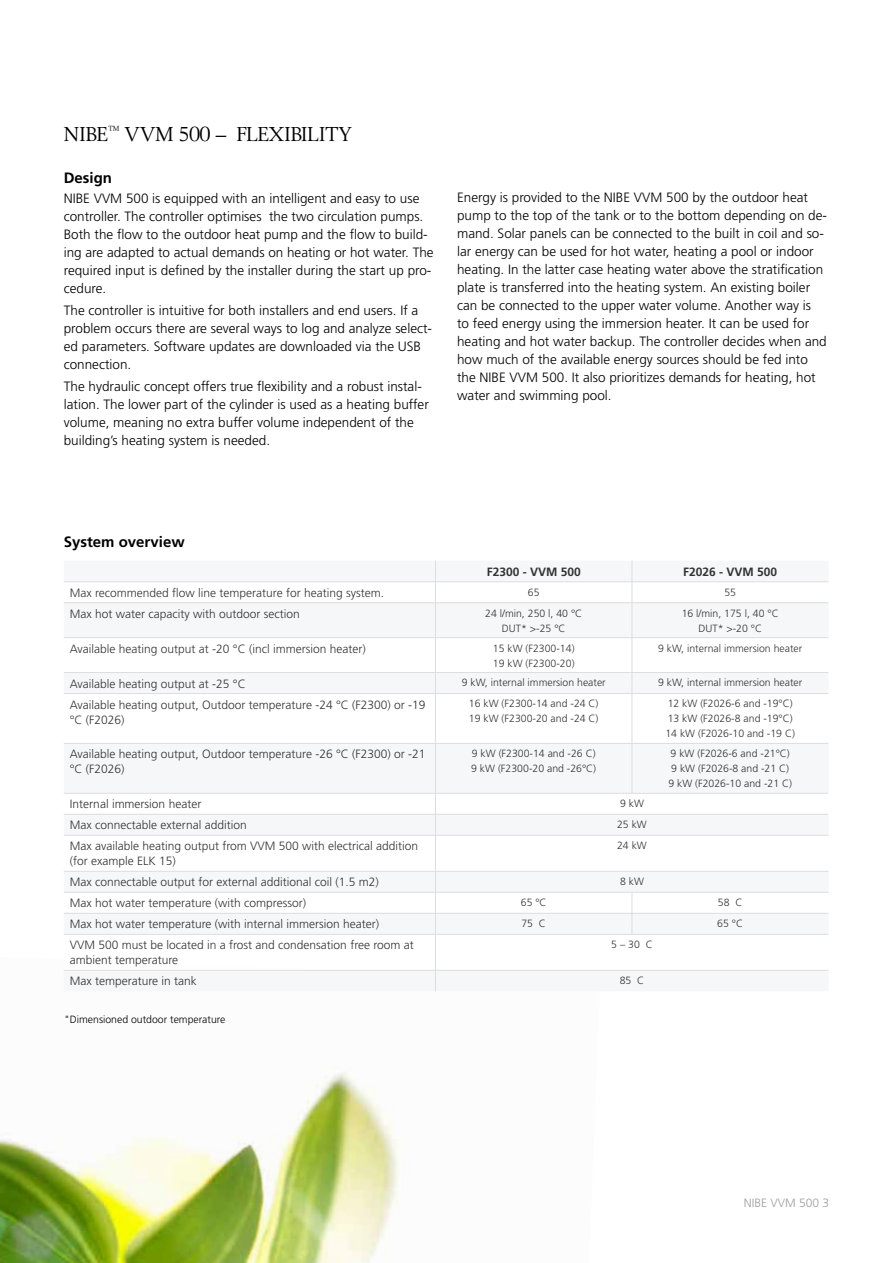
<style>
.page{position:relative;width:893px;height:1263px;background:#fff}
.page>*{position:absolute;margin:0;border:0;box-sizing:border-box;transform-origin:0 0}
.t1{font:21px "Berling";color:#000}
.t2{font:700 15px "Frutiger";color:#000}
.t3{font:300 13.5px/18px "Frutiger";color:#000}
.t4{font:300 12px/15px "Frutiger";color:#000}
.t5{font:700 12px "Frutiger CE";color:#000}
.t6{font:300 12px "Frutiger";color:#9d9d9c}
.t7{font:300 10.5px/15px "Frutiger";color:#000}
</style>
<div class="page">
<img style="left:0;top:991px;width:436px;height:272px">
<svg style="left:64px;top:561px;width:764px;height:430px;fill:#f6f7f9"></svg>
<svg style="left:64px;top:694px;width:764px;height:276px"></svg>
<hr style="left:64px;top:581px;width:371px;height:1px;background:#d4d5d7">
<hr style="left:435px;top:581px;width:197px;height:1px;background:#d4d5d7">
<svg style="left:435px;top:561px;width:1px;height:41px"></svg>
<hr style="left:632px;top:581px;width:196px;height:1px;background:#d4d5d7">
<svg style="left:632px;top:561px;width:1px;height:41px"></svg>
<hr style="left:64px;top:602px;width:371px;height:1px;background:#d4d5d7">
<hr style="left:435px;top:602px;width:197px;height:1px;background:#d4d5d7">
<hr style="left:435px;top:603px;width:1px;height:34px;background:#d4d5d7">
<hr style="left:632px;top:602px;width:196px;height:1px;background:#d4d5d7">
<hr style="left:632px;top:603px;width:1px;height:34px;background:#d4d5d7">
<hr style="left:64px;top:637px;width:371px;height:1px;background:#d4d5d7">
<hr style="left:435px;top:637px;width:197px;height:1px;background:#d4d5d7">
<hr style="left:435px;top:638px;width:1px;height:34px;background:#d4d5d7">
<hr style="left:632px;top:637px;width:196px;height:1px;background:#d4d5d7">
<hr style="left:632px;top:638px;width:1px;height:34px;background:#d4d5d7">
<hr style="left:64px;top:672px;width:371px;height:1px;background:#d4d5d7">
<hr style="left:435px;top:672px;width:197px;height:1px;background:#d4d5d7">
<svg style="left:435px;top:673px;width:1px;height:20px"></svg>
<hr style="left:632px;top:672px;width:196px;height:1px;background:#d4d5d7">
<svg style="left:632px;top:673px;width:1px;height:20px"></svg>
<hr style="left:64px;top:693px;width:371px;height:1px;background:#d4d5d7">
<hr style="left:435px;top:693px;width:197px;height:1px;background:#d4d5d7">
<hr style="left:435px;top:694px;width:1px;height:49px;background:#d4d5d7">
<hr style="left:632px;top:693px;width:196px;height:1px;background:#d4d5d7">
<hr style="left:632px;top:694px;width:1px;height:49px;background:#d4d5d7">
<hr style="left:64px;top:743px;width:371px;height:1px;background:#d4d5d7">
<hr style="left:435px;top:743px;width:197px;height:1px;background:#d4d5d7">
<hr style="left:435px;top:744px;width:1px;height:49px;background:#d4d5d7">
<hr style="left:632px;top:743px;width:196px;height:1px;background:#d4d5d7">
<hr style="left:632px;top:744px;width:1px;height:49px;background:#d4d5d7">
<hr style="left:64px;top:793px;width:371px;height:1px;background:#d4d5d7">
<hr style="left:435px;top:793px;width:197px;height:1px;background:#d4d5d7">
<hr style="left:632px;top:793px;width:196px;height:1px;background:#d4d5d7">
<hr style="left:64px;top:814px;width:371px;height:1px;background:#d4d5d7">
<hr style="left:435px;top:814px;width:197px;height:1px;background:#d4d5d7">
<svg style="left:435px;top:793px;width:1px;height:42px"></svg>
<hr style="left:632px;top:814px;width:196px;height:1px;background:#d4d5d7">
<hr style="left:64px;top:835px;width:371px;height:1px;background:#d4d5d7">
<hr style="left:435px;top:835px;width:197px;height:1px;background:#d4d5d7">
<hr style="left:435px;top:835px;width:1px;height:36px;background:#d4d5d7">
<hr style="left:632px;top:835px;width:196px;height:1px;background:#d4d5d7">
<hr style="left:64px;top:871px;width:371px;height:1px;background:#d4d5d7">
<hr style="left:435px;top:871px;width:197px;height:1px;background:#d4d5d7">
<hr style="left:632px;top:871px;width:196px;height:1px;background:#d4d5d7">
<hr style="left:64px;top:892px;width:371px;height:1px;background:#d4d5d7">
<hr style="left:435px;top:892px;width:197px;height:1px;background:#d4d5d7">
<hr style="left:632px;top:892px;width:196px;height:1px;background:#d4d5d7">
<hr style="left:64px;top:913px;width:371px;height:1px;background:#d4d5d7">
<hr style="left:435px;top:913px;width:197px;height:1px;background:#d4d5d7">
<svg style="left:435px;top:871px;width:1px;height:63px"></svg>
<hr style="left:632px;top:913px;width:196px;height:1px;background:#d4d5d7">
<svg style="left:632px;top:892px;width:1px;height:42px"></svg>
<hr style="left:64px;top:934px;width:371px;height:1px;background:#d4d5d7">
<hr style="left:435px;top:934px;width:197px;height:1px;background:#d4d5d7">
<hr style="left:435px;top:934px;width:1px;height:36px;background:#d4d5d7">
<hr style="left:632px;top:934px;width:196px;height:1px;background:#d4d5d7">
<hr style="left:64px;top:970px;width:371px;height:1px;background:#d4d5d7">
<hr style="left:435px;top:970px;width:197px;height:1px;background:#d4d5d7">
<svg style="left:435px;top:970px;width:1px;height:21px"></svg>
<hr style="left:632px;top:970px;width:196px;height:1px;background:#d4d5d7">
<h1 class="t1" style="left:64px;top:123px;width:231px">NIBE<sup>™</sup> VVM 500 – flexibilit</h1>
<h1 class="t1" style="left:338px;top:123px;width:15px">y</h1>
<p class="t2" style="left:64px;top:169px;width:50px">Design</p>
<p class="t3" style="left:64px;top:189px;width:371px">NIBE VVM 500 is equipped with an intelligent and easy to use controller. The controller optimises the two circulation pumps.<br>Both the flow to the outdoor heat pump and the flow to build&shy;ing are adapted to actual demands on heating or hot water. The required input is defined by the installer during the start up pro&shy;cedure.</p>
<p class="t3" style="left:64px;top:302px;width:370px">The controller is intuitive for both installers and end users. If a problem occurs there are several ways to log and analyze select&shy;ed parameters. Software updates are downloaded via the USB connection.</p>
<p class="t3" style="left:64px;top:378px;width:367px">The hydraulic concept offers true flexibility and a robust instal&shy;lation. The lower part of the cylinder is used as a heating buffer volume, meaning no extra buffer volume independent of the building’s heating system is needed.</p>
<p class="t3" style="left:457px;top:189px;width:371px">Energy is provided to the NIBE VVM 500 by the outdoor heat pump to the top of the tank or to the bottom depending on de&shy;mand. Solar panels can be connected to the built in coil and so&shy;lar energy can be used for hot water, heating a pool or indoor heating. In the latter case heating water above the stratification plate is transferred into the heating system. An existing boiler can be connected to the upper water volume. Another way is<br>to feed energy using the immersion heater. It can be used for heating and hot water backup. The controller decides when and how much of the available energy sources should be fed into the NIBE VVM 500. It also prioritizes demands for heating, hot water and swimming pool.</p>
<p class="t2" style="left:64px;top:533px;width:122px">System overview</p>
<p class="t5" style="left:487px;top:564px;width:96px">F2300 - VVM 500</p>
<p class="t5" style="left:683px;top:564px;width:96px">F2026 - VVM 500</p>
<p class="t4" style="left:70px;top:585px;width:316px">Max recommended flow line temperature for heating system.</p>
<p class="t7" style="left:528px;top:585px;width:13px">65</p>
<p class="t7" style="left:724px;top:585px;width:13px">55</p>
<p class="t4" style="left:70px;top:606px;width:232px">Max hot water capacity with outdoor section</p>
<p class="t7" style="left:485px;top:606px;width:98px;text-align:center">24 l/min, 250 l, 40 °C<br>DUT* &gt;-25 °C</p>
<p class="t7" style="left:682px;top:606px;width:98px;text-align:center">16 l/min, 175 l, 40 °C<br>DUT* &gt;-20 °C</p>
<p class="t4" style="left:70px;top:641px;width:297px">Available heating output at -20 °C (incl immersion heater)</p>
<p class="t7" style="left:493px;top:640px;width:83px">15 kW (F2300-14)<br>19 kW (F2300-20)</p>
<p class="t7" style="left:658px;top:640px;width:146px">9 kW, internal immersion heater</p>
<p class="t4" style="left:70px;top:676px;width:177px">Available heating output at -25 °C</p>
<p class="t7" style="left:462px;top:675px;width:146px">9 kW, internal immersion heater</p>
<p class="t7" style="left:658px;top:675px;width:146px">9 kW, internal immersion heater</p>
<p class="t4" style="left:70px;top:697px;width:357px">Available heating output, Outdoor temperature -24 °C (F2300) or -19 °C (F2026)</p>
<p class="t7" style="left:469px;top:696px;width:131px">16 kW (F2300-14 and -24ｰC)<br>19 kW (F2300-20 and -24ｰC)</p>
<p class="t7" style="left:665px;top:696px;width:131px">12 kW (F2026-6 and -19°C)<br>13 kW (F2026-8 and -19°C)<br>14 kW (F2026-10 and -19ｰC)</p>
<p class="t4" style="left:70px;top:747px;width:357px">Available heating output, Outdoor temperature -26 °C (F2300) or -21 °C (F2026)</p>
<p class="t7" style="left:471px;top:746px;width:127px">9 kW (F2300-14 and -26ｰC)<br>9 kW (F2300-20 and -26°C)</p>
<p class="t7" style="left:668px;top:746px;width:125px">9 kW (F2026-6 and -21°C)<br>9 kW (F2026-8 and -21ｰC)<br>9 kW (F2026-10 and -21ｰC)</p>
<p class="t4" style="left:70px;top:797px;width:133px">Internal immersion heater</p>
<p class="t7" style="left:620px;top:796px;width:25px">9 kW</p>
<p class="t4" style="left:70px;top:818px;width:178px">Max connectable external addition</p>
<p class="t7" style="left:617px;top:817px;width:31px">25 kW</p>
<p class="t4" style="left:70px;top:839px;width:350px">Max available heating output from VVM 500 with electrical addition (for example ELK 15)</p>
<p class="t7" style="left:617px;top:838px;width:31px">24 kW</p>
<p class="t4" style="left:70px;top:875px;width:310px">Max connectable output for external additional coil (1.5 m2)</p>
<p class="t7" style="left:620px;top:874px;width:25px">8 kW</p>
<p class="t4" style="left:70px;top:896px;width:238px">Max hot water temperature (with compressor)</p>
<p class="t7" style="left:521px;top:895px;width:27px">65 °C</p>
<p class="t7" style="left:718px;top:895px;width:26px">58 ｰC</p>
<p class="t4" style="left:70px;top:917px;width:311px">Max hot water temperature (with internal immersion heater)</p>
<p class="t7" style="left:521px;top:916px;width:26px">75 ｰC</p>
<p class="t7" style="left:717px;top:916px;width:27px">65 °C</p>
<p class="t4" style="left:70px;top:938px;width:346px">VVM 500 must be located in a frost and condensation free room at ambient temperature</p>
<p class="t7" style="left:611px;top:937px;width:43px">5 – 30 ｰC</p>
<p class="t4" style="left:70px;top:974px;width:129px">Max temperature in tank</p>
<p class="t7" style="left:620px;top:973px;width:26px">85 ｰC</p>
<p class="t7" style="left:64px;top:1012px;width:163px">"Dimensioned outdoor temperature</p>
<p class="t6" style="left:744px;top:1196px;width:87px">NIBE VVM 500 3</p>
</div>
